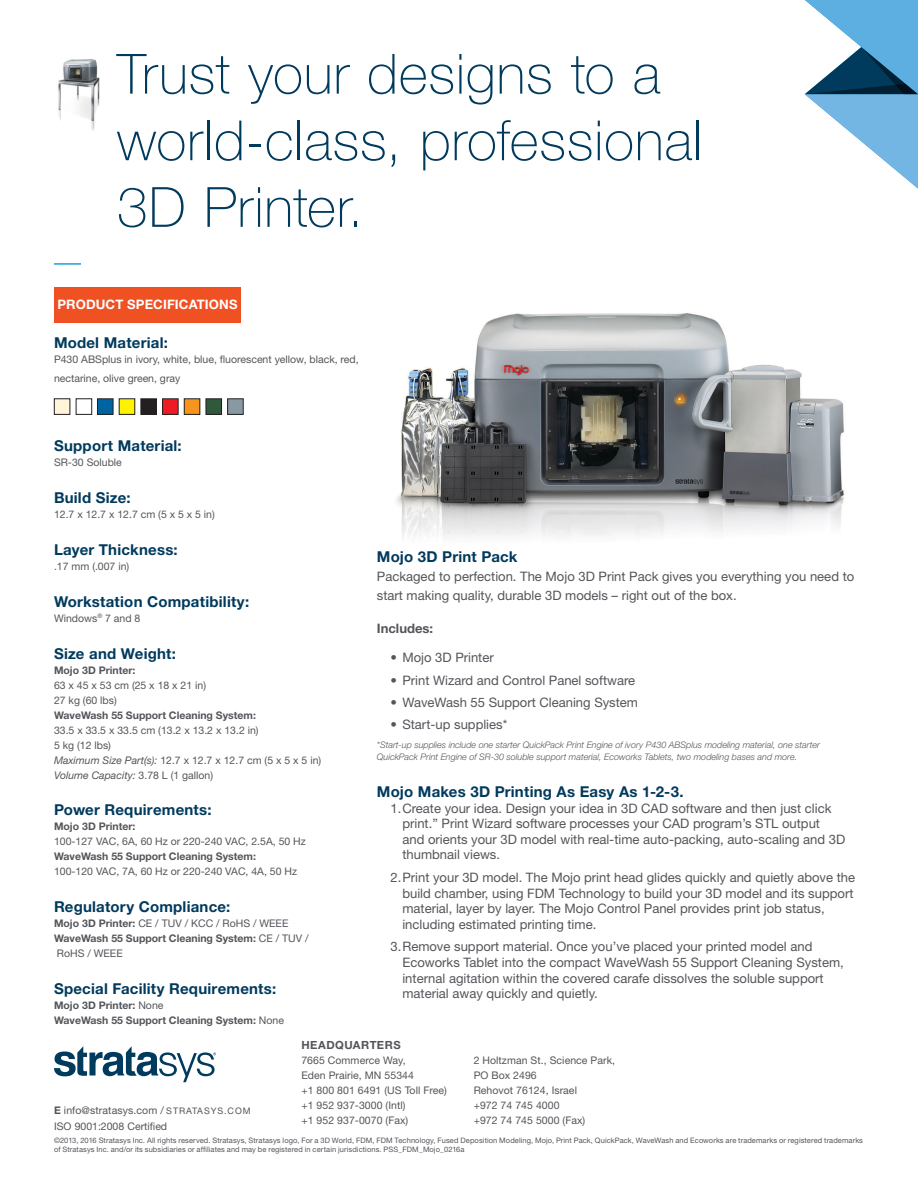
<style>
.page{position:relative;width:918px;height:1188px;background:#fff}
.page>*{position:absolute;margin:0;border:0;box-sizing:border-box;transform-origin:0 0}
.CONT_-_Header{font:100 55.5px/66.6px "Helvetica Neue LT Std";letter-spacing:.015em;color:#003a5d}
.CONT_-_Paragraph_Sub{font:700 15px "Helvetica Neue LT Std";letter-spacing:.015em;color:#003a5d}
.CONT_-_Body_Copy{font:13.05px/15.6px "Helvetica Neue LT Std";color:#54555a}
.PG1-_Descriptor{font:700 13.05px "Helvetica Neue LT Std";letter-spacing:.01em;color:#fff}
.CONT_-_Body_Copy-2{font:700 13.05px "Helvetica Neue LT Std";color:#54555a}
.t1{font:700 11.25px "Helvetica Neue LT Std";letter-spacing:.04em;color:#54555a}
.CONT_-_Body_Copy-3{font:10.5px/15px "Helvetica Neue LT Std";color:#54555a}
.CONT_-_Body_Copy-4{font:700 10.5px/15px "Helvetica Neue LT Std";color:#54555a}
.CONT_-_Footnote{font:italic 300 9px/12px "Helvetica Neue LT Std";color:#54555a}
.t2{font:7.5px/9px "Helvetica Neue LT Std";letter-spacing:.01em;color:#54555a}
.s1{font-weight:700}
.s2{font-style:italic}
.s3{font-weight:400}
.s4{font-size:9px}
</style>
<div class="page">
<svg style="left:805px;top:0;width:113px;height:189px"></svg>
<svg style="left:54px;top:1046px;width:162px;height:36px"></svg>
<img style="left:396px;top:313px;width:448px;height:225px">
<hr style="left:54px;top:263px;width:27px;height:2px;background:#18a0db">
<img style="left:58px;top:59px;width:42px;height:71px">
<div style="left:54px;top:399px;width:16px;height:15px;background:#fff5db"></div>
<div style="left:54px;top:398px;width:16px;height:17px;border:1px solid #231f20"></div>
<div style="left:76px;top:398px;width:16px;height:17px;border:1px solid #231f20"></div>
<div style="left:97px;top:399px;width:16px;height:15px;background:#0064a2"></div>
<div style="left:97px;top:398px;width:16px;height:17px;border:1px solid #231f20"></div>
<div style="left:119px;top:399px;width:16px;height:15px;background:#fff200"></div>
<div style="left:119px;top:398px;width:16px;height:17px;border:1px solid #231f20"></div>
<div style="left:141px;top:399px;width:15px;height:15px;background:#231f20"></div>
<div style="left:141px;top:398px;width:16px;height:17px;border:1px solid #231f20"></div>
<div style="left:163px;top:399px;width:15px;height:15px;background:#ed1c24"></div>
<div style="left:162px;top:398px;width:16px;height:17px;border:1px solid #231f20"></div>
<div style="left:184px;top:399px;width:16px;height:15px;background:#f7941d"></div>
<div style="left:184px;top:398px;width:16px;height:17px;border:1px solid #231f20"></div>
<div style="left:206px;top:399px;width:16px;height:15px;background:#30583b"></div>
<div style="left:206px;top:398px;width:16px;height:17px;border:1px solid #231f20"></div>
<div style="left:228px;top:399px;width:15px;height:15px;background:#8899a3"></div>
<div style="left:227px;top:398px;width:17px;height:17px;border:1px solid #231f20"></div>
<div style="left:54px;top:287px;width:187px;height:36px;background:#f05123"></div>
<p class="CONT_-_Header" style="left:117px;top:41px;width:587px">Trust your designs to a world-class, professional<br>3D Printer.</p>
<p class="PG1-_Descriptor" style="left:57px;top:297px;width:182px">PRODUCT SPECIFICATIONS</p>
<p class="CONT_-_Paragraph_Sub" style="left:54px;top:333px;width:115px">Model Material:</p>
<p class="CONT_-_Body_Copy-3" style="left:54px;top:350px;width:306px;line-height:19px">P430 ABSplus in ivory, white, blue, fluorescent yellow, black, red, nectarine, olive green, gray</p>
<p class="CONT_-_Paragraph_Sub" style="left:54px;top:437px;width:129px">Support Material:</p>
<p class="CONT_-_Body_Copy-3" style="left:54px;top:455px;width:69px">SR-30 Soluble</p>
<p class="CONT_-_Paragraph_Sub" style="left:54px;top:489px;width:78px">Build Size:</p>
<p class="CONT_-_Body_Copy-3" style="left:54px;top:507px;width:162px">12.7 x 12.7 x 12.7 cm (5 x 5 x 5 in)</p>
<p class="CONT_-_Paragraph_Sub" style="left:54px;top:540px;width:125px">Layer Thickness:</p>
<p class="CONT_-_Body_Copy-3" style="left:54px;top:559px;width:77px">.17 mm (.007 in)</p>
<p class="CONT_-_Paragraph_Sub" style="left:54px;top:592px;width:197px">Workstation Compatibility:</p>
<p class="CONT_-_Body_Copy-3" style="left:54px;top:610px;width:88px">Windows<sup>®</sup> 7 and 8</p>
<p class="CONT_-_Paragraph_Sub" style="left:54px;top:644px;width:123px">Size and Weight:</p>
<p class="CONT_-_Body_Copy-3" style="left:54px;top:662px;width:269px"><span class="s1">Mojo 3D Printer:<br></span>63 x 45 x 53 cm (25 x 18 x 21 in)<br>27 kg (60 lbs)<br><span class="s1">WaveWash 55 Support Cleaning System:<br></span>33.5 x 33.5 x 33.5 cm (13.2 x 13.2 x 13.2 in)<br>5 kg (12 lbs)<br><span class="s2">Maximum Size Part(s):</span> 12.7 x 12.7 x 12.7 cm (5 x 5 x 5 in)<br><span class="s2">Volume Capacity:</span> 3.78 L (1 gallon)</p>
<p class="CONT_-_Paragraph_Sub" style="left:54px;top:801px;width:159px">Power Requirements:</p>
<p class="CONT_-_Body_Copy-3" style="left:54px;top:819px;width:253px"><span class="s1">Mojo 3D Printer:<br></span>100-127 VAC, 6A, 60 Hz or 220-240 VAC, 2.5A, 50 Hz <span class="s1">WaveWash 55 Support Cleaning System:<br></span>100-120 VAC, 7A, 60 Hz or 220-240 VAC, 4A, 50 Hz</p>
<p class="CONT_-_Paragraph_Sub" style="left:54px;top:898px;width:178px">Regulatory Compliance:</p>
<p class="CONT_-_Body_Copy-4" style="left:54px;top:916px;width:256px">Mojo 3D Printer: <span class="s3">CE / TUV / KCC / RoHS / WEEE<br></span>WaveWash 55 Support Cleaning System: <span class="s3">CE / TUV /<br>RoHS / WEEE</span></p>
<p class="CONT_-_Paragraph_Sub" style="left:54px;top:979px;width:224px">Special Facility Requirements:</p>
<p class="CONT_-_Body_Copy-4" style="left:54px;top:997px;width:232px">Mojo 3D Printer: <span class="s3">None<br></span>WaveWash 55 Support Cleaning System: <span class="s3">None</span></p>
<p class="CONT_-_Paragraph_Sub" style="left:377px;top:548px;width:142px">Mojo 3D Print Pack</p>
<p class="CONT_-_Body_Copy" style="left:377px;top:567px;width:479px;line-height:19px">Packaged to perfection. The Mojo 3D Print Pack gives you everything you need to start making quality, durable 3D models – right out of the box.</p>
<p class="CONT_-_Body_Copy-2" style="left:377px;top:620px;width:58px">Includes:</p>
<p class="CONT_-_Body_Copy" style="left:390px;top:649px;width:105px">• Mojo 3D Printer</p>
<p class="CONT_-_Body_Copy" style="left:390px;top:672px;width:246px">• Print Wizard and Control Panel software</p>
<p class="CONT_-_Body_Copy" style="left:390px;top:694px;width:249px">• WaveWash 55 Support Cleaning System</p>
<p class="CONT_-_Body_Copy" style="left:390px;top:717px;width:118px">• Start-up supplies*</p>
<p class="CONT_-_Footnote" style="left:377px;top:739px;width:444px">*Start-up supplies include one starter QuickPack Print Engine of ivory P430 ABSplus modeling material, one starter<br>QuickPack Print Engine of SR-30 soluble support material, Ecoworks Tablets, two modeling bases and more.</p>
<p class="CONT_-_Paragraph_Sub" style="left:377px;top:782px;width:308px">Mojo Makes 3D Printing As Easy As 1-2-3.</p>
<p class="CONT_-_Body_Copy" style="left:402px;top:800px;width:444px;text-indent:-12px">1.Create your idea. Design your idea in 3D CAD software and then just click print.” Print Wizard software processes your CAD program’s STL output and orients your 3D model with real-time auto-packing, auto-scaling and 3D thumbnail views.</p>
<p class="CONT_-_Body_Copy" style="left:402px;top:869px;width:454px;text-indent:-12px">2.Print your 3D model. The Mojo print head glides quickly and quietly above the build chamber, using FDM Technology to build your 3D model and its support material, layer by layer. The Mojo Control Panel provides print job status, including estimated printing time.</p>
<p class="CONT_-_Body_Copy" style="left:402px;top:939px;width:443px;text-indent:-12px">3.Remove support material. Once you’ve placed your printed model and Ecoworks Tablet into the compact WaveWash 55 Support Cleaning System, internal agitation within the covered carafe dissolves the soluble support material away quickly and quietly.</p>
<p class="CONT_-_Body_Copy-3" style="left:54px;top:1103px;width:198px;line-height:15.5px"><span class="s1">E</span> info@stratasys.com / <span class="s4">STRATASYS.COM<br></span>ISO 9001:2008 Certified</p>
<p class="t1" style="left:301px;top:1038px;width:101px">HEADQUARTERS</p>
<p class="CONT_-_Body_Copy-3" style="left:301px;top:1052px;width:147px">7665 Commerce Way,<br>Eden Prairie, MN 55344<br>+1 800 801 6491 (US Toll Free) +1 952 937-3000 (Intl)<br>+1 952 937-0070 (Fax)</p>
<p class="CONT_-_Body_Copy-3" style="left:474px;top:1052px;width:143px">2 Holtzman St., Science Park,<br>PO Box 2496<br>Rehovot 76124, Israel<br>+972 74 745 4000<br>+972 74 745 5000 (Fax)</p>
<p class="t2" style="left:54px;top:1136px;width:811px">©2013, 2016 Stratasys Inc. All rights reserved. Stratasys, Stratasys logo, For a 3D World, FDM, FDM Technology, Fused Deposition Modeling, Mojo, Print Pack, QuickPack, WaveWash and Ecoworks are trademarks or registered trademarks of Stratasys Inc. and/or its subsidiaries or affiliates and may be registered in certain jurisdictions. PSS_FDM_Mojo_0216a</p>
</div>
